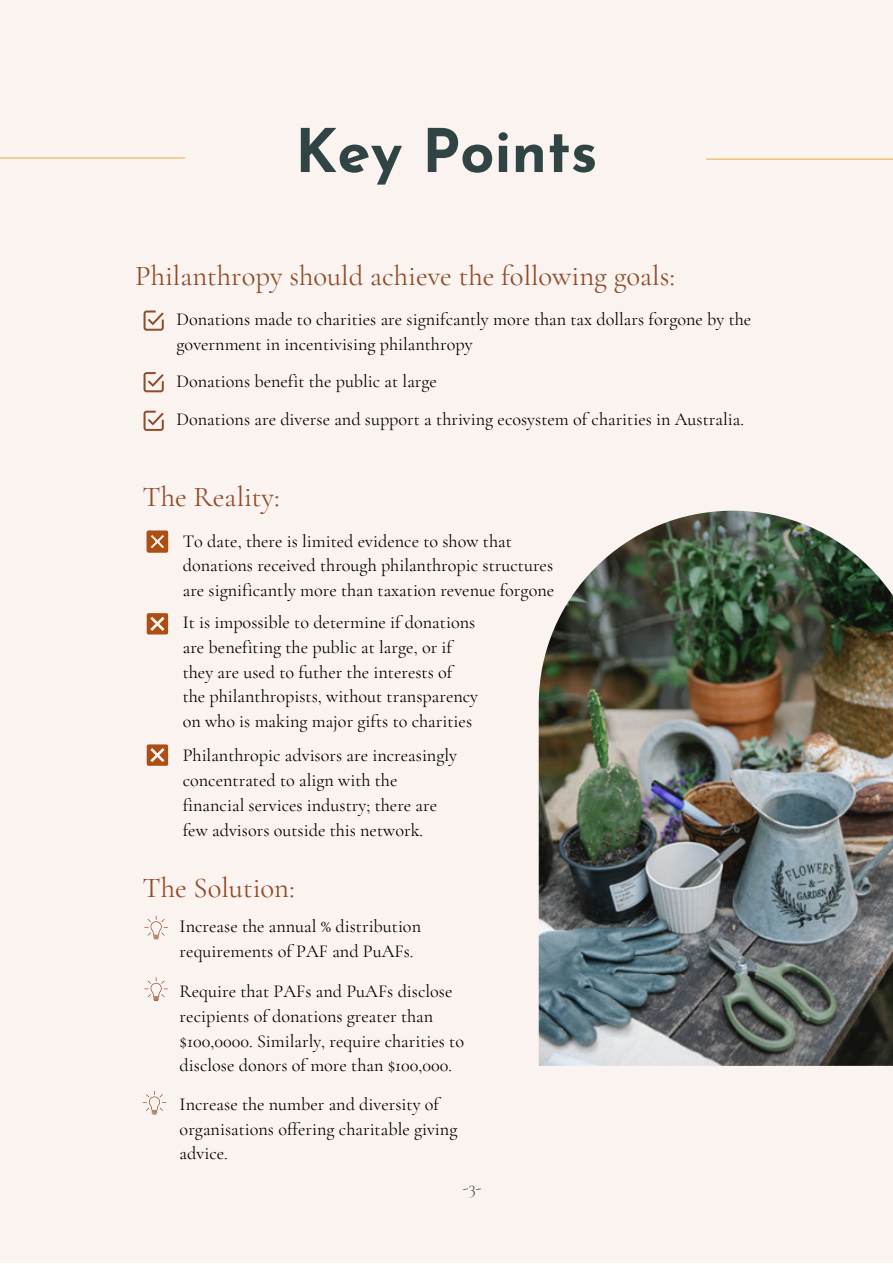
<style>
.page{position:relative;width:893px;height:1264px;background:#fff}
.page>*{position:absolute;margin:0;border:0;box-sizing:border-box;transform-origin:0 0}
.t1{font:700 60px "Josefin Sans";color:#304543}
.t2{font:28.65px "Cormorant Garamond";color:#904d2a}
.t3{font:18.15px/24.8px "Cormorant Garamond";color:#000}
.t4{font:300 18px "Cormorant Garamond";color:#304543}
</style>
<div class="page">
<div style="left:0;top:0;width:892px;height:1262px;background:#fbf3f0"></div>
<svg style="left:143px;top:310px;width:21px;height:21px"></svg>
<svg style="left:143px;top:372px;width:21px;height:20px"></svg>
<svg style="left:143px;top:410px;width:21px;height:21px"></svg>
<svg style="left:147px;top:613px;width:21px;height:21px"></svg>
<svg style="left:147px;top:530px;width:21px;height:22px"></svg>
<svg style="left:147px;top:744px;width:21px;height:21px"></svg>
<img style="left:538px;top:510px;width:354px;height:555px">
<hr style="left:706px;top:158px;width:186px;height:2px;background:#ecb153">
<hr style="left:0;top:157px;width:185px;height:1px;background:#ecb153">
<svg style="left:144px;top:915px;width:24px;height:24px"></svg>
<svg style="left:144px;top:977px;width:24px;height:24px"></svg>
<svg style="left:143px;top:1090px;width:23px;height:24px"></svg>
<p class="t1" style="left:295px;top:127px;width:304px">Key Points</p>
<p class="t2" style="left:135px;top:259px;width:541px">Philanthropy should achieve the following goals:</p>
<p class="t3" style="left:176px;top:307px;width:576px">Donations made to charities are signifcantly more than tax dollars forgone by the government in incentivising philanthropy</p>
<p class="t3" style="left:176px;top:369px;width:262px">Donations benefit the public at large</p>
<p class="t3" style="left:176px;top:407px;width:568px">Donations are diverse and support a thriving ecosystem of charities in Australia.</p>
<p class="t2" style="left:143px;top:480px;width:139px">The Reality:</p>
<p class="t3" style="left:183px;top:528px;width:373px">To date, there is limited evidence to show that donations received through philanthropic structures are significantly more than taxation revenue forgone</p>
<p class="t3" style="left:183px;top:610px;width:297px">It is impossible to determine if donations are benefiting the public at large, or if they are used to futher the interests of the philanthropists, without transparency on who is making major gifts to charities</p>
<p class="t3" style="left:183px;top:743px;width:276px">Philanthropic advisors are increasingly concentrated to align with the financial services industry; there are few advisors outside this network.</p>
<p class="t2" style="left:143px;top:870px;width:154px">The Solution:</p>
<p class="t3" style="left:180px;top:913px;width:243px">Increase the annual % distribution requirements of PAF and PuAFs.</p>
<p class="t3" style="left:180px;top:978px;width:286px">Require that PAFs and PuAFs disclose recipients of donations greater than $100,0000. Similarly, require charities to disclose donors of more than $100,000.</p>
<p class="t3" style="left:180px;top:1091px;width:279px">Increase the number and diversity of organisations offering charitable giving advice.</p>
<p class="t4" style="left:463px;top:1175px;width:20px">-3-</p>
</div>
